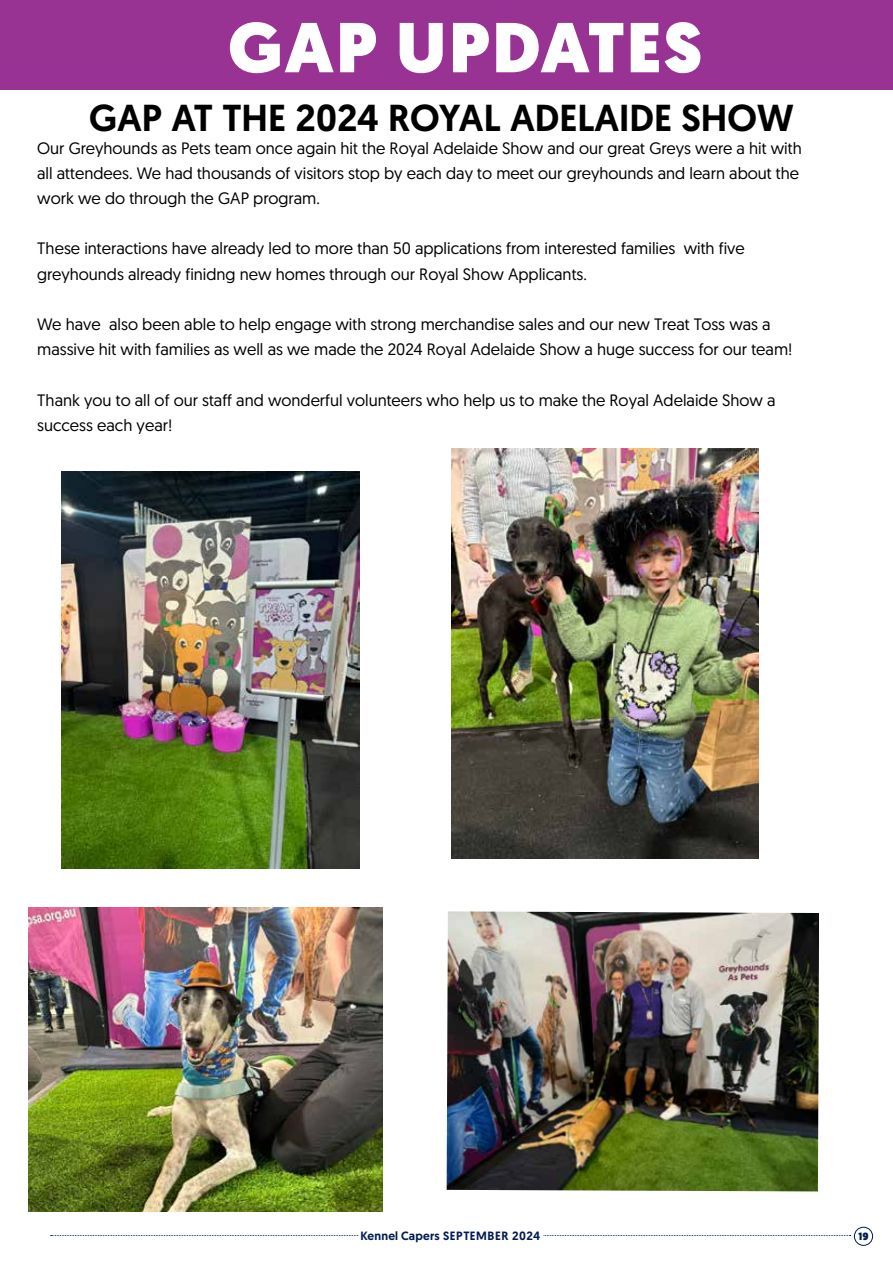
<style>
.page{position:relative;width:893px;height:1263px;background:#fff}
.page>*{position:absolute;margin:0;border:0;box-sizing:border-box;transform-origin:0 0}
.t1{font:900 70.5px "Geomanist";letter-spacing:.03em;color:#fff}
.t2{font:500 37.5px "Geomanist";color:#000}
.t3{font:500 22.5px "Geomanist";letter-spacing:.01em;color:#fff}
.t4{font:16.5px/25.2px "Geomanist";color:#000}
.t5{font:500 12px "Geomanist";letter-spacing:.03em;color:#001c54}
.t6{font:900 10.5px "Geomanist";color:#001c54}
</style>
<div class="page">
<svg style="left:51px;top:1235px;width:800px;height:1px"></svg>
<div style="left:359px;top:1225px;width:184px;height:19px;background:#fff"></div>
<div style="left:854px;top:1227px;width:19px;height:18px;border:1px solid #001c54;border-radius:50%"></div>
<div style="left:0;top:0;width:893px;height:89px;background:#983393"></div>
<img style="left:62px;top:471px;width:297px;height:397px">
<img style="left:451px;top:449px;width:307px;height:409px">
<img style="left:29px;top:907px;width:353px;height:305px">
<img style="left:447px;top:911px;width:372px;height:280px">
<h1 class="t1" style="left:228px;top:0;width:476px">GAP UPDATES</h1>
<h2 class="t2" style="left:89px;top:93px;width:706px">GAP AT THE 2024 ROYAL ADELAIDE SHOW</h2>
<h3 class="t3" style="left:377px;top:28px;width:143px">GAP UPDATES</h3>
<p class="t4" style="left:37px;top:135px;width:766px">Our Greyhounds as Pets team once again hit the Royal Adelaide Show and our great Greys were a hit with all attendees. We had thousands of visitors stop by each day to meet our greyhounds and learn about the work we do through the GAP program.</p>
<p class="t4" style="left:37px;top:235px;width:709px">These interactions have already led to more than 50 applications from interested families with five greyhounds already finidng new homes through our Royal Show Applicants.</p>
<p class="t4" style="left:37px;top:311px;width:757px">We have also been able to help engage with strong merchandise sales and our new Treat Toss was a massive hit with families as well as we made the 2024 Royal Adelaide Show a huge success for our team!</p>
<p class="t4" style="left:37px;top:387px;width:740px">Thank you to all of our staff and wonderful volunteers who help us to make the Royal Adelaide Show a success each year!</p>
<p class="t5" style="left:360px;top:1228px;width:181px">Kennel Capers SEPTEMBER 2024</p>
<p class="t6" style="left:858px;top:1229px;width:12px">19</p>
</div>
